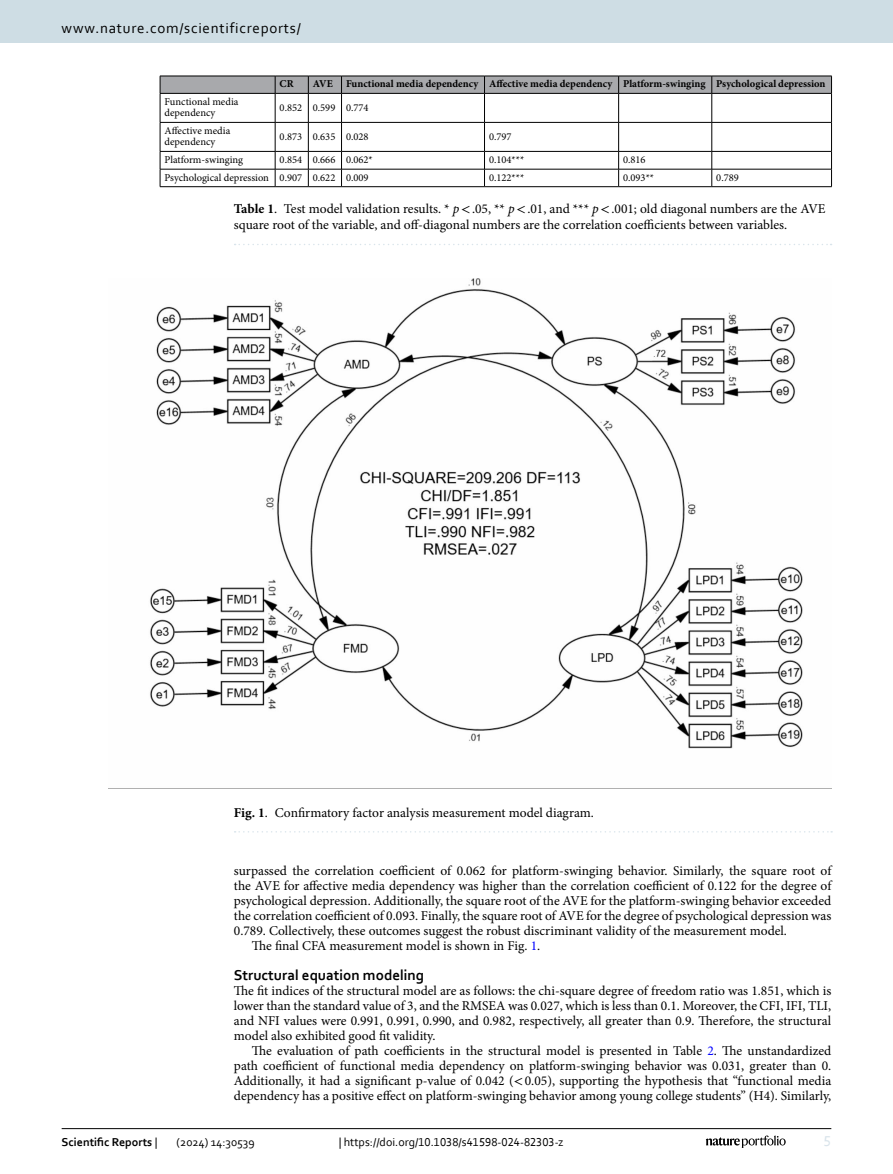
<style>
.page{position:relative;width:893px;height:1174px;background:#fff}
.page>*{position:absolute;margin:0;border:0;box-sizing:border-box;transform-origin:0 0}
.t1{font:15px "Corbel";letter-spacing:.05em;color:#000}
.Head_2{font:700 15px "Corbel";color:#000}
.t2{font:15px "Corbel";color:#d9e4eb}
.Body_Text_Indent{font:13.5px/15px "Minion Pro";letter-spacing:-.005em;color:#000;text-align:justify}
.Body_Text{font:13.5px/15px "Minion Pro";color:#000;text-align:justify}
.Table_Caption{font:13.5px/16.5px "Minion Pro";color:#000}
.Figure_Caption{font:13.5px "Minion Pro";letter-spacing:-.005em;color:#000}
.t3{font:12px "Corbel";color:#000}
.t4{font:700 12px "Corbel";color:#000}
.Table_Body{font:10.5px "Minion Pro";color:#000}
.Table_Head{font:700 10.5px "Minion Pro";color:#000}
.s1{font-weight:700}
.s2{font-style:italic}
.s3{font-family:"STIX"}
.s4{color:#00f}
.s5{font-weight:400}
</style>
<div class="page">
<img style="left:150px;top:279px;width:653px;height:470px">
<svg style="left:235px;top:831px;width:597px;height:1px"></svg>
<hr style="left:275px;top:186px;width:33px;height:1px;background:#000">
<hr style="left:308px;top:186px;width:34px;height:1px;background:#000">
<hr style="left:342px;top:186px;width:142px;height:1px;background:#000">
<hr style="left:484px;top:186px;width:135px;height:1px;background:#000">
<hr style="left:619px;top:186px;width:93px;height:1px;background:#000">
<svg style="left:160px;top:76px;width:672px;height:110px"></svg>
<hr style="left:712px;top:186px;width:120px;height:1px;background:#000">
<hr style="left:160px;top:186px;width:115px;height:1px;background:#000">
<svg style="left:235px;top:244px;width:597px;height:1px"></svg>
<hr style="left:62px;top:1128px;width:769px;height:1px;background:#000">
<svg style="left:706px;top:1135px;width:80px;height:12px"></svg>
<div style="left:0;top:0;width:893px;height:43px;background:#cedde4"></div>
<p class="t1" style="left:62px;top:18px;width:241px">www.nature.com/scientificreports/</p>
<p class="Table_Body" style="left:165px;top:95px;width:75px">Functional media</p>
<p class="Table_Body" style="left:165px;top:106px;width:52px">dependency</p>
<p class="Table_Body" style="left:165px;top:124px;width:67px">Affective media</p>
<p class="Table_Body" style="left:165px;top:135px;width:52px">dependency</p>
<p class="Table_Head" style="left:280px;top:77px;width:16px">CR</p>
<p class="Table_Head" style="left:313px;top:77px;width:22px">AVE</p>
<p class="Table_Head" style="left:346px;top:77px;width:134px">Functional media dependency</p>
<p class="Table_Head" style="left:489px;top:77px;width:125px">Affective media dependency</p>
<p class="Table_Head" style="left:623px;top:77px;width:84px">Platform-swinging</p>
<p class="Table_Head" style="left:716px;top:77px;width:111px">Psychological depression</p>
<p class="Table_Body" style="left:280px;top:100px;width:24px">0.852</p>
<p class="Table_Body" style="left:313px;top:100px;width:24px">0.599</p>
<p class="Table_Body" style="left:346px;top:100px;width:24px">0.774</p>
<p class="Table_Body" style="left:280px;top:129px;width:24px">0.873</p>
<p class="Table_Body" style="left:313px;top:129px;width:24px">0.635</p>
<p class="Table_Body" style="left:346px;top:129px;width:24px">0.028</p>
<p class="Table_Body" style="left:489px;top:129px;width:24px">0.797</p>
<p class="Table_Body" style="left:165px;top:153px;width:80px">Platform-swinging</p>
<p class="Table_Body" style="left:280px;top:153px;width:24px">0.854</p>
<p class="Table_Body" style="left:313px;top:153px;width:24px">0.666</p>
<p class="Table_Body" style="left:346px;top:153px;width:28px">0.062*</p>
<p class="Table_Body" style="left:489px;top:153px;width:37px">0.104***</p>
<p class="Table_Body" style="left:623px;top:153px;width:24px">0.816</p>
<p class="Table_Body" style="left:165px;top:170px;width:106px">Psychological depression</p>
<p class="Table_Body" style="left:280px;top:170px;width:24px">0.907</p>
<p class="Table_Body" style="left:313px;top:170px;width:24px">0.622</p>
<p class="Table_Body" style="left:346px;top:170px;width:24px">0.009</p>
<p class="Table_Body" style="left:489px;top:170px;width:37px">0.122***</p>
<p class="Table_Body" style="left:623px;top:170px;width:33px">0.093**</p>
<p class="Table_Body" style="left:716px;top:170px;width:24px">0.789</p>
<p class="Table_Caption" style="left:234px;top:200px;width:593px"><span class="s1">Table 1</span>. Test model validation results. * <span class="s2">p</span><span class="s3">&lt;</span>.05, ** <span class="s2">p</span><span class="s3">&lt;</span>.01, and *** <span class="s2">p</span><span class="s3">&lt;</span>.001; old diagonal numbers are the AVE square root of the variable, and off-diagonal numbers are the correlation coefficients between variables.</p>
<p class="Figure_Caption" style="left:234px;top:803px;width:362px"><span class="s1">Fig. 1</span>. Confirmatory factor analysis measurement model diagram.</p>
<p class="Body_Text_Indent" style="left:234px;top:862px;width:599px">surpassed the correlation coefficient of 0.062 for platform-swinging behavior. Similarly, the square root of the AVE for affective media dependency was higher than the correlation coefficient of 0.122 for the degree of psychological depression. Additionally, the square root of the AVE for the platform-swinging behavior exceeded the correlation coefficient of 0.093. Finally, the square root of AVE for the degree of psychological depression was 0.789. Collectively, these outcomes suggest the robust discriminant validity of the measurement model.</p>
<p class="Body_Text_Indent" style="left:252px;top:937px;width:290px">The final CFA measurement model is shown in Fig. <span class="s4">1</span>.</p>
<p class="Head_2" style="left:234px;top:965px;width:192px">Structural equation modeling</p>
<p class="Body_Text" style="left:234px;top:982px;width:599px">The fit indices of the structural model are as follows: the chi-square degree of freedom ratio was 1.851, which is lower than the standard value of 3, and the RMSEA was 0.027, which is less than 0.1. Moreover, the CFI, IFI, TLI, and NFI values were 0.991, 0.991, 0.990, and 0.982, respectively, all greater than 0.9. Therefore, the structural model also exhibited good fit validity.</p>
<p class="Body_Text_Indent" style="left:234px;top:1042px;width:599px;text-indent:18px">The evaluation of path coefficients in the structural model is presented in Table <span class="s4">2</span>. The unstandardized path coefficient of functional media dependency on platform-swinging behavior was 0.031, greater than 0.<br>Additionally, it had a significant p-value of 0.042 (<span class="s3">&lt;</span>0.05), supporting the hypothesis that “functional media dependency has a positive effect on platform-swinging behavior among young college students” (H4). Similarly,</p>
<p class="t4" style="left:62px;top:1134px;width:97px">Scientific Reports <span class="s5">|</span></p>
<p class="t3" style="left:177px;top:1134px;width:80px">(2024) 14:30539</p>
<p class="t3" style="left:339px;top:1134px;width:226px">| https://doi.org/10.1038/s41598-024-82303-z</p>
<p class="t2" style="left:824px;top:1132px;width:9px">5</p>
</div>
